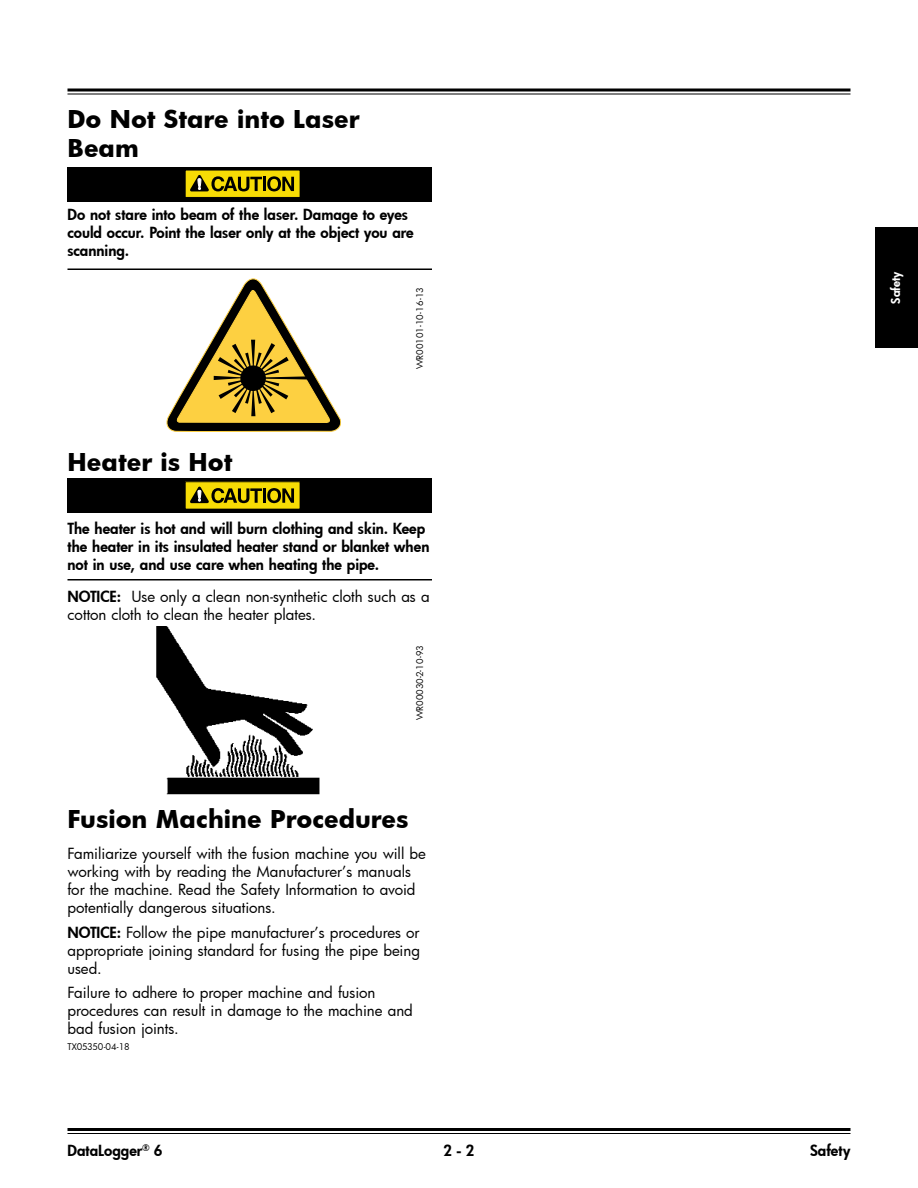
<style>
.page{position:relative;width:918px;height:1188px;background:#fff}
.page>*{position:absolute;margin:0;border:0;box-sizing:border-box;transform-origin:0 0}
.t1{font:700 24px/28.8px "Futura";color:#000}
.t2{font:800 17.4px "Futura";color:#000}
.t3{font:700 15.45px "Arial";color:#000}
.t4{font:15px/18px "Futura";color:#000}
.t5{font:800 15px/18px "Futura";color:#000}
.t6{font:700 12.9px "Arial";letter-spacing:-.005em;color:#000}
.t7{font:800 12px "Futura";color:#fff}
.t8{font:9px "Futura";color:#000}
.t9{font:800 8.7px "Futura";color:#000}
.s1{font-weight:800}
.s2{font-size:15px}
</style>
<div class="page">
<svg style="left:68px;top:88px;width:782px;height:4px;background:#3f3f3f"></svg>
<hr style="left:68px;top:93px;width:782px;height:2px;background:#000">
<hr style="left:68px;top:1128px;width:782px;height:3px;background:#000">
<hr style="left:68px;top:1133px;width:782px;height:1px;background:#000">
<div style="left:875px;top:227px;width:43px;height:121px;background:#000"></div>
<div style="left:68px;top:167px;width:364px;height:34px;background:#000"></div>
<div style="left:68px;top:478px;width:364px;height:35px;background:#000"></div>
<div style="left:185px;top:170px;width:115px;height:27px;background:#f7dc05"></div>
<div style="left:185px;top:170px;width:116px;height:28px;border:1px solid #000"></div>
<svg style="left:188px;top:171px;width:106px;height:21px"></svg>
<div style="left:185px;top:482px;width:115px;height:27px;background:#f7dc05"></div>
<div style="left:185px;top:481px;width:116px;height:29px;border:1px solid #000"></div>
<svg style="left:188px;top:482px;width:106px;height:22px"></svg>
<hr style="left:68px;top:268px;width:364px;height:2px;background:#000">
<hr style="left:68px;top:579px;width:364px;height:1px;background:#000">
<svg style="left:167px;top:279px;width:174px;height:153px"></svg>
<img style="left:156px;top:626px;width:164px;height:169px">
<h1 class="t1" style="left:68px;top:104px;width:294px">Do Not Stare into Laser<br>Beam</h1>
<p class="t5" style="left:68px;top:205px;width:348px">Do not stare into beam of the laser. Damage to eyes could occur. Point the laser only at the object you are scanning.</p>
<p class="t2" style="left:211px;top:212px;width:87px">¡CUIDADO!</p>
<h1 class="t1" style="left:68px;top:447px;width:166px">Heater is Hot</h1>
<p class="t8" style="left:414px;top:369px;width:84px;rotate:-90deg">WR00101-10-16-13</p>
<p class="t5" style="left:68px;top:519px;width:363px">The heater is hot and will burn clothing and skin. Keep the heater in its insulated heater stand or blanket when not in use, and use care when heating the pipe.</p>
<p class="t4" style="left:68px;top:587px;width:364px"><span class="s1">NOTICE:</span> Use only a clean non-synthetic cloth such as a cotton cloth to clean the heater plates.</p>
<p class="t2" style="left:211px;top:524px;width:87px">¡CUIDADO!</p>
<p class="t6" style="left:211px;top:563px;width:88px">ОСТОРОЖНО</p>
<p class="t3" style="left:210px;top:601px;width:89px">ATTENTION</p>
<p class="t8" style="left:414px;top:720px;width:76px;rotate:-90deg">WR00030-2-10-93</p>
<h1 class="t1" style="left:68px;top:804px;width:342px">Fusion Machine Procedures</h1>
<p class="t4" style="left:68px;top:845px;width:360px">Familiarize yourself with the fusion machine you will be working with by reading the Manufacturer’s manuals for the machine. Read the Safety Information to avoid potentially dangerous situations.</p>
<p class="t4" style="left:68px;top:923px;width:354px;text-align:justify"><span class="s1">NOTICE:</span> Follow the pipe manufacturer’s procedures or appropriate joining standard for fusing the pipe being used.</p>
<p class="t4" style="left:68px;top:984px;width:347px">Failure to adhere to proper machine and fusion procedures can result in damage to the machine and bad fusion joints.</p>
<p class="t8" style="left:68px;top:1041px;width:64px">TX05350-04-18</p>
<p class="t5" style="left:68px;top:1141px;width:76px">DataLogger</p>
<p class="t5" style="left:444px;top:1141px;width:32px">2-2</p>
<p class="t5" style="left:810px;top:1141px;width:42px">Safety</p>
<p class="t9" style="left:142px;top:1142px;width:21px">® <span class="s2">6</span></p>
<p class="t7" style="left:888px;top:304px;width:34px;rotate:-90deg">Safety</p>
</div>
